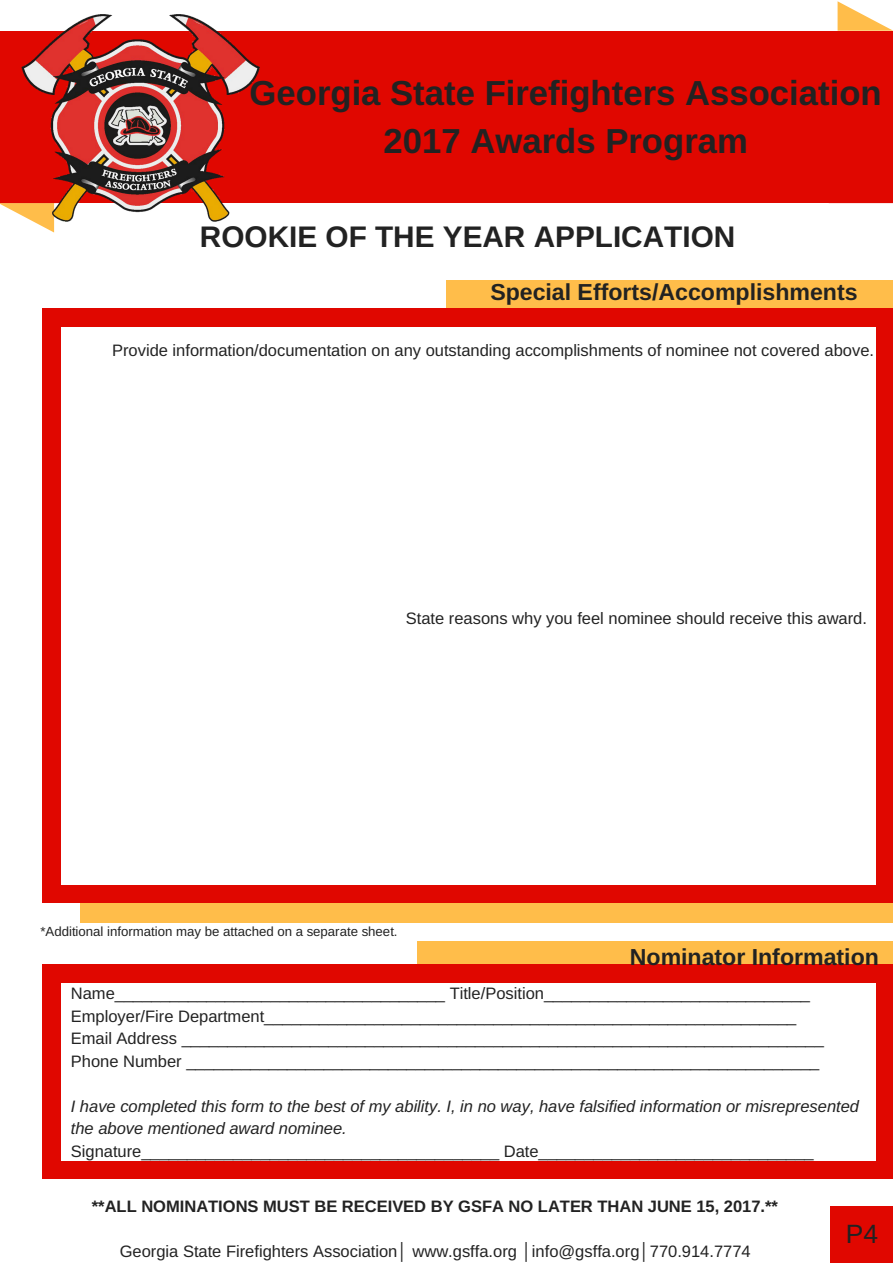
<style>
.page{position:relative;width:893px;height:1263px;background:#fff}
.page>*{position:absolute;margin:0;border:0;box-sizing:border-box;transform-origin:0 0}
.t1{font:700 34.65px/48.3px "Arimo";color:#222;text-align:center}
.t2{font:700 29.7px "Arimo";color:#222}
.t3{font:26.4px "Arimo";color:#222}
.t4{font:700 23.1px "Arimo";color:#222}
.t5{font:16.5px/22.5px "Arimo";color:#222}
.t6{font:italic 16.5px/22.5px "Arimo";color:#222}
.t7{font:700 16.5px "Arimo";color:#222}
.t8{font:13.2px "Arimo";color:#222}
.s1{font-family:"Liberation Sans"}
</style>
<div class="page">
<div style="left:830px;top:1206px;width:62px;height:56px;background:#e00700"></div>
<div style="left:63px;top:42px;width:767px;height:150px;background:#e00700"></div>
<div style="left:0;top:31px;width:64px;height:12px;background:#e00700"></div>
<div style="left:0;top:42px;width:64px;height:150px;background:#e00700"></div>
<svg style="left:0;top:192px;width:17px;height:21px"></svg>
<div style="left:63px;top:190px;width:767px;height:13px;background:#e00700"></div>
<svg style="left:830px;top:192px;width:62px;height:11px"></svg>
<div style="left:828px;top:42px;width:64px;height:150px;background:#e00700"></div>
<div style="left:828px;top:31px;width:64px;height:12px;background:#e00700"></div>
<svg style="left:837px;top:1px;width:55px;height:30px"></svg>
<div style="left:63px;top:31px;width:767px;height:12px;background:#e00700"></div>
<img style="left:17px;top:14px;width:243px;height:219px">
<div style="left:446px;top:280px;width:446px;height:43px;background:#ffbd4a"></div>
<div style="left:80px;top:776px;width:812px;height:147px;background:#ffbd4a"></div>
<div style="left:44px;top:314px;width:848px;height:583px;background:#fff"></div>
<div style="left:876px;top:885px;width:16px;height:18px;background:#e00700"></div>
<div style="left:43px;top:325px;width:18px;height:561px;background:#e00700"></div>
<div style="left:43px;top:885px;width:18px;height:18px;background:#e00700"></div>
<div style="left:876px;top:325px;width:16px;height:561px;background:#e00700"></div>
<div style="left:60px;top:885px;width:817px;height:18px;background:#e00700"></div>
<div style="left:876px;top:308px;width:16px;height:18px;background:#e00700"></div>
<div style="left:43px;top:308px;width:18px;height:18px;background:#e00700"></div>
<div style="left:60px;top:308px;width:817px;height:18px;background:#e00700"></div>
<div style="left:417px;top:941px;width:475px;height:28px;background:#ffbd4a"></div>
<div style="left:876px;top:1161px;width:16px;height:18px;background:#e00700"></div>
<div style="left:43px;top:981px;width:18px;height:181px;background:#e00700"></div>
<div style="left:43px;top:1161px;width:18px;height:18px;background:#e00700"></div>
<div style="left:876px;top:981px;width:16px;height:181px;background:#e00700"></div>
<div style="left:60px;top:1161px;width:817px;height:18px;background:#e00700"></div>
<div style="left:876px;top:965px;width:16px;height:18px;background:#e00700"></div>
<div style="left:43px;top:965px;width:18px;height:18px;background:#e00700"></div>
<div style="left:60px;top:965px;width:817px;height:18px;background:#e00700"></div>
<h1 class="t1" style="left:249px;top:68px;width:633px">Georgia State Firefighters Association<br>2017 Awards Program</h1>
<h2 class="t2" style="left:200px;top:217px;width:537px">ROOKIE OF THE YEAR APPLICATION</h2>
<h3 class="t4" style="left:490px;top:279px;width:369px">Special Efforts/Accomplishments</h3>
<p class="t5" style="left:112px;top:339px;width:763px">Provide information/documentation on any outstanding accomplishments of nominee not covered above.</p>
<p class="t5" style="left:406px;top:607px;width:462px">State reasons why you feel nominee should receive this award.</p>
<p class="t8" style="left:40px;top:924px;width:358px">*Additional information may be attached on a separate sheet.</p>
<h3 class="t4" style="left:629px;top:944px;width:250px">Nominator Information</h3>
<p class="t5" style="left:71px;top:982px;width:754px">Name____________________________________ Title/Position_____________________________ Employer/Fire Department__________________________________________________________ Email Address ______________________________________________________________________ Phone Number _____________________________________________________________________</p>
<p class="t6" style="left:71px;top:1095px;width:789px">I have completed this form to the best of my ability. I, in no way, have falsified information or misrepresented the above mentioned award nominee.</p>
<p class="t5" style="left:71px;top:1140px;width:744px">Signature_______________________________________ Date______________________________</p>
<p class="t7" style="left:92px;top:1197px;width:687px">**ALL NOMINATIONS MUST BE RECEIVED BY GSFA NO LATER THAN JUNE 15, 2017.**</p>
<p class="t5" style="left:120px;top:1240px;width:632px">Georgia State Firefighters Association<span class="s1">│</span> www.gsffa.org <span class="s1">│</span>info@gsffa.org<span class="s1">│</span>770.914.7774</p>
<h3 class="t3" style="left:845px;top:1219px;width:34px">P4</h3>
</div>
